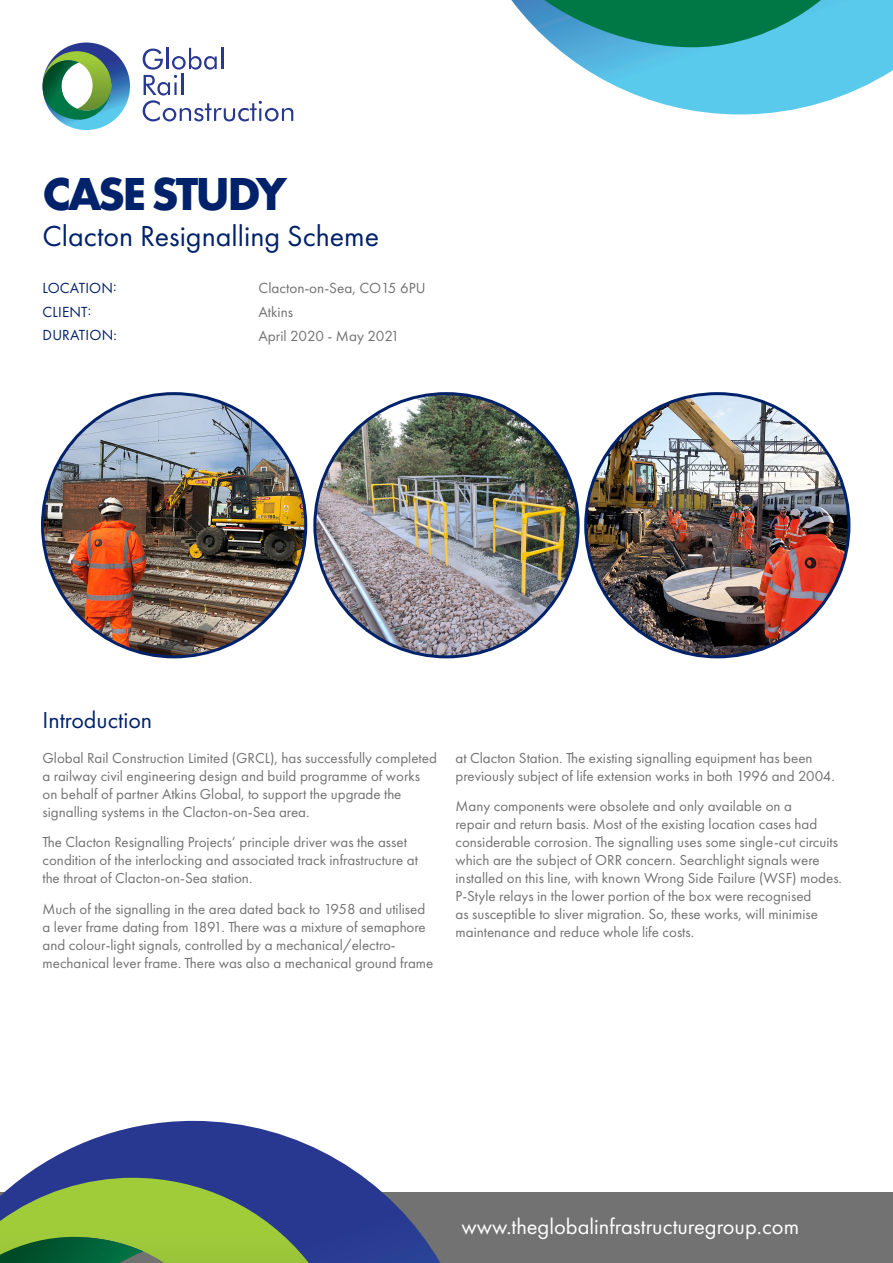
<style>
.page{position:relative;width:893px;height:1263px;background:#fff}
.page>*{position:absolute;margin:0;border:0;box-sizing:border-box;transform-origin:0 0}
.t1{font:700 48px "Futura PT";letter-spacing:-.06em;color:#00226b}
.t2{font:30px "Futura PT";color:#00226b}
.t3{font:24px "Futura PT";color:#00226b}
.t4{font:22.5px "Futura PT";color:#fff}
.t5{font:15.15px "Futura PT";color:#717271}
.t6{font:15.15px "Futura PT";letter-spacing:.01em;color:#00226b}
.t7{font:15px/18px "Futura PT";color:#717271}
</style>
<div class="page">
<div style="left:0;top:1193px;width:893px;height:70px;background:#717271"></div>
<svg style="left:22px;top:1121px;width:418px;height:142px"></svg>
<svg style="left:0;top:1178px;width:309px;height:85px"></svg>
<svg style="left:511px;top:0;width:382px;height:114px"></svg>
<img style="left:43px;top:394px;width:263px;height:263px;border-radius:132px">
<img style="left:586px;top:394px;width:263px;height:263px;border-radius:132px">
<img style="left:315px;top:394px;width:263px;height:263px;border-radius:132px">
<svg style="left:143px;top:48px;width:150px;height:73px"></svg>
<svg style="left:43px;top:43px;width:87px;height:87px"></svg>
<p class="t1" style="left:43px;top:163px;width:246px">CASE STUDY</p>
<p class="t2" style="left:43px;top:218px;width:338px">Clacton Resignalling Scheme</p>
<p class="t6" style="left:43px;top:279px;width:75px">LOCATION:</p>
<p class="t5" style="left:259px;top:279px;width:168px">Clacton-on-Sea, CO15 6PU</p>
<p class="t6" style="left:43px;top:303px;width:50px">CLIENT:</p>
<p class="t5" style="left:259px;top:303px;width:36px">Atkins</p>
<p class="t6" style="left:43px;top:326px;width:76px">DURATION:</p>
<p class="t5" style="left:259px;top:327px;width:142px">April 2020 - May 2021</p>
<p class="t3" style="left:43px;top:705px;width:111px">Introduction</p>
<p class="t7" style="left:43px;top:749px;width:396px">Global Rail Construction Limited (GRCL), has successfully completed a railway civil engineering design and build programme of works on behalf of partner Atkins Global, to support the upgrade the signalling systems in the Clacton-on-Sea area.</p>
<p class="t7" style="left:43px;top:833px;width:377px">The Clacton Resignalling Projects’ principle driver was the asset condition of the interlocking and associated track infrastructure at the throat of Clacton-on-Sea station.</p>
<p class="t7" style="left:43px;top:900px;width:392px">Much of the signalling in the area dated back to 1958 and utilised a lever frame dating from 1891. There was a mixture of semaphore and colour-light signals, controlled by a mechanical/electro&shy;mechanical lever frame. There was also a mechanical ground frame</p>
<p class="t7" style="left:455px;top:749px;width:381px">at Clacton Station. The existing signalling equipment has been previously subject of life extension works in both 1996 and 2004.</p>
<p class="t7" style="left:455px;top:797px;width:388px">Many components were obsolete and only available on a<br>repair and return basis. Most of the existing location cases had considerable corrosion. The signalling uses some single-cut circuits which are the subject of ORR concern. Searchlight signals were installed on this line, with known Wrong Side Failure (WSF) modes.<br>P-Style relays in the lower portion of the box were recognised<br>as susceptible to sliver migration. So, these works, will minimise maintenance and reduce whole life costs.</p>
<p class="t4" style="left:461px;top:1213px;width:339px">www.theglobalinfrastructuregroup.com</p>
</div>
